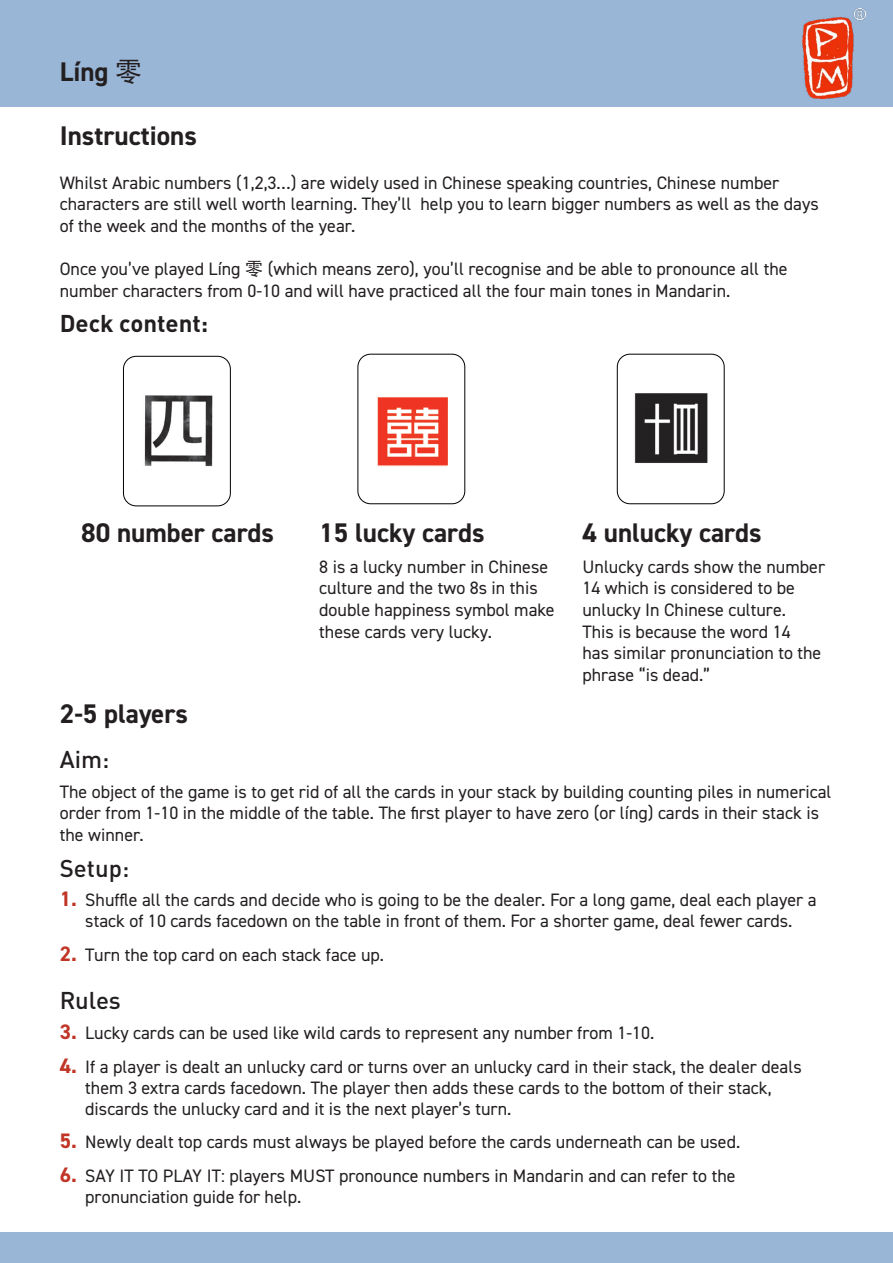
<style>
.page{position:relative;width:893px;height:1263px;background:#fff}
.page>*{position:absolute;margin:0;border:0;box-sizing:border-box;transform-origin:0 0}
.t1{font:700 27px "DIN2014";color:#231f20}
.t2{font:500 24px "DIN Pro";color:#231f20}
.t3{font:700 24px "DIN Pro";color:#231f20}
.t4{font:18px/21.6px "DIN2014";color:#231f20}
.s1{font-family:"Sim Hei";font-weight:400}
.s2{font-family:"Sim Hei"}
.s3{font-weight:700;font-size:21px;color:#c13526}
</style>
<div class="page">
<div style="left:0;top:0;width:893px;height:106px;background:#9ab6d6"></div>
<div style="left:0;top:1232px;width:893px;height:31px;background:#9ab6d6"></div>
<img style="left:802px;top:9px;width:63px;height:90px">
<div style="left:123px;top:356px;width:108px;height:150px;border:1px solid #000;border-radius:13px"></div>
<img style="left:144px;top:395px;width:69px;height:72px">
<img style="left:358px;top:354px;width:107px;height:150px">
<div style="left:358px;top:354px;width:107px;height:150px;border:1px solid #000;border-radius:13px"></div>
<img style="left:617px;top:354px;width:107px;height:150px">
<div style="left:617px;top:354px;width:107px;height:150px;border:1px solid #000;border-radius:13px"></div>
<h1 class="t1" style="left:60px;top:53px;width:84px">Líng <span class="s1">零</span></h1>
<h1 class="t1" style="left:60px;top:118px;width:139px">Instructions</h1>
<p class="t4" style="left:60px;top:171px;width:760px">Whilst Arabic numbers (1,2,3…) are widely used in Chinese speaking countries, Chinese number characters are still well worth learning. They’ll help you to learn bigger numbers as well as the days of the week and the months of the year.</p>
<p class="t4" style="left:60px;top:258px;width:729px">Once you’ve played Líng <span class="s2">零</span> (which means zero), you’ll recognise and be able to pronounce all the number characters from 0-10 and will have practiced all the four main tones in Mandarin.</p>
<h2 class="t3" style="left:60px;top:304px;width:150px">Deck content:</h2>
<h1 class="t1" style="left:81px;top:515px;width:194px">80 number cards</h1>
<h1 class="t1" style="left:319px;top:515px;width:167px">15 lucky cards</h1>
<h1 class="t1" style="left:582px;top:515px;width:181px">4 unlucky cards</h1>
<p class="t4" style="left:319px;top:555px;width:237px">8 is a lucky number in Chinese culture and the two 8s in this double happiness symbol make these cards very lucky.</p>
<p class="t4" style="left:582px;top:555px;width:244px">Unlucky cards show the number<br>14 which is considered to be unlucky In Chinese culture.<br>This is because the word 14<br>has similar pronunciation to the phrase “is dead.”</p>
<h1 class="t1" style="left:60px;top:696px;width:130px">2-5 players</h1>
<h2 class="t2" style="left:60px;top:740px;width:51px">Aim:</h2>
<p class="t4" style="left:60px;top:780px;width:773px">The object of the game is to get rid of all the cards in your stack by building counting piles in numerical order from 1-10 in the middle of the table. The first player to have zero (or líng) cards in their stack is the winner.</p>
<h2 class="t2" style="left:60px;top:849px;width:71px">Setup:</h2>
<p class="t4" style="left:60px;top:889px;width:758px;line-height:21px;text-align:center"><span class="s3">1.</span> Shuffle all the cards and decide who is going to be the dealer. For a long game, deal each player a stack of 10 cards facedown on the table in front of them. For a shorter game, deal fewer cards.</p>
<p class="t4" style="left:60px;top:943px;width:326px"><span class="s3">2.</span> Turn the top card on each stack face up.</p>
<h2 class="t2" style="left:60px;top:982px;width:63px">Rules</h2>
<p class="t4" style="left:60px;top:1021px;width:596px"><span class="s3">3.</span> Lucky cards can be used like wild cards to represent any number from 1-10.</p>
<p class="t4" style="left:85px;top:1056px;width:718px;line-height:21px;text-indent:-26px"><span class="s3">4.</span> If a player is dealt an unlucky card or turns over an unlucky card in their stack, the dealer deals them 3 extra cards facedown. The player then adds these cards to the bottom of their stack, discards the unlucky card and it is the next player’s turn.</p>
<p class="t4" style="left:60px;top:1131px;width:682px"><span class="s3">5.</span> Newly dealt top cards must always be played before the cards underneath can be used.</p>
<p class="t4" style="left:85px;top:1165px;width:652px;line-height:21px;text-indent:-26px"><span class="s3">6.</span> SAY IT TO PLAY IT: players MUST pronounce numbers in Mandarin and can refer to the pronunciation guide for help.</p>
</div>
